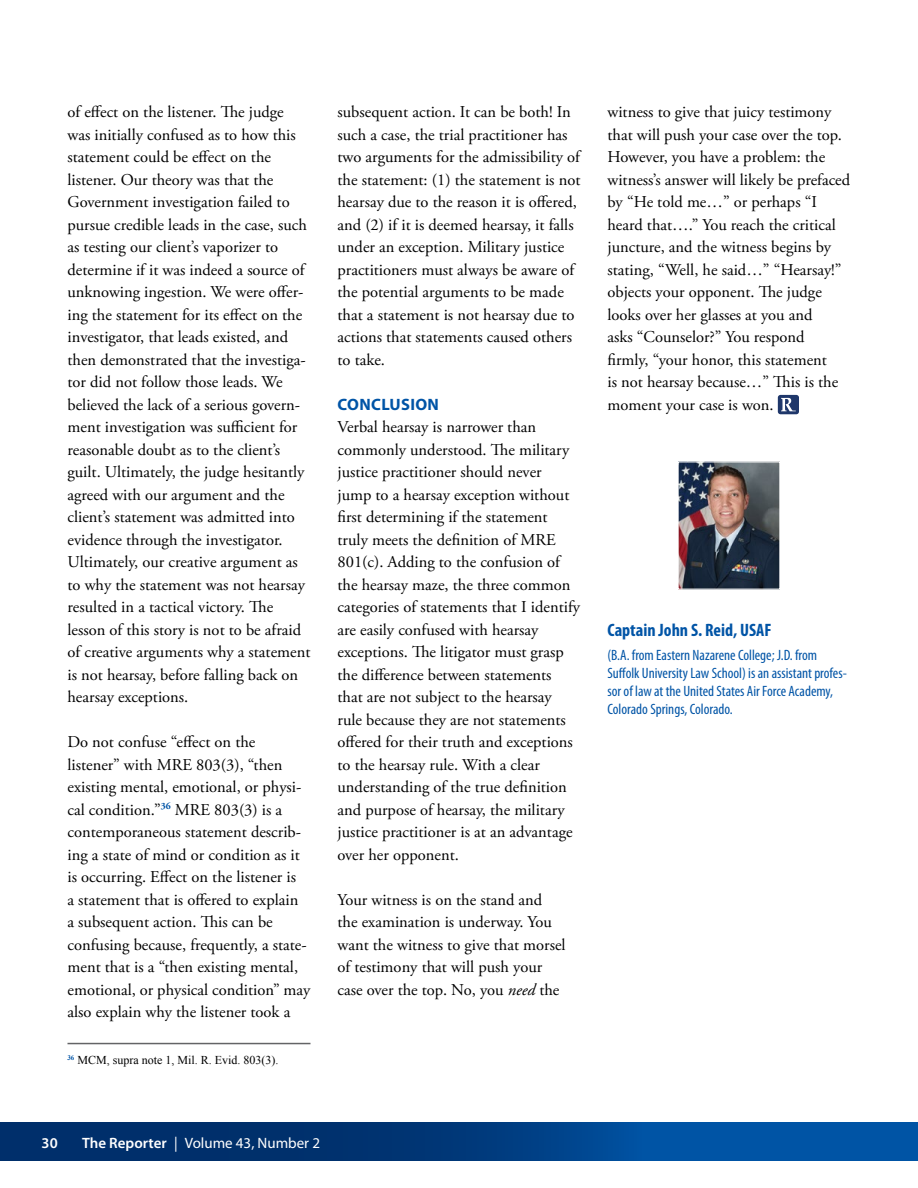
<style>
.page{position:relative;width:918px;height:1188px;background:#fff}
.page>*{position:absolute;margin:0;border:0;box-sizing:border-box;transform-origin:0 0}
.Contrib_Author{font:700 condensed 18px "Myriad Pro";color:#0054a6}
.t1{font:16.5px/22.5px "Adobe Garamond Pro";color:#000}
.t2{font:700 16.5px "Myriad Pro";letter-spacing:.02em;color:#0054a6}
.Contrib_Bio{font:condensed 15px/18px "Myriad Pro";color:#0054a6}
.t3{font:15px "Myriad Pro";color:#fff}
.t4{font:600 15px "Myriad Pro";color:#fff}
.Footnote_Text{font:12px "Times New Roman";color:#000}
.s1{font-style:italic}
.s2{font-weight:600}
</style>
<div class="page">
<svg style="left:0;top:1122px;width:917px;height:39px;background:#003f83"></svg>
<hr style="left:917px;top:1122px;width:1px;height:39px;background:#0054a5">
<hr style="left:68px;top:1043px;width:242px;height:1px;background:#636466">
<svg style="left:778px;top:395px;width:21px;height:19px"></svg>
<svg style="left:781px;top:398px;width:15px;height:13px"></svg>
<img style="left:679px;top:463px;width:100px;height:125px">
<div style="left:677px;top:461px;width:104px;height:129px;border:1px solid #fff"></div>
<p class="t1" style="left:68px;top:101px;width:245px">of effect on the listener. The judge was initially confused as to how this statement could be effect on the listener. Our theory was that the Government investigation failed to pursue credible leads in the case, such as testing our client’s vaporizer to determine if it was indeed a source of unknowing ingestion. We were offer&shy;ing the statement for its effect on the investigator, that leads existed, and then demonstrated that the investiga&shy;tor did not follow those leads. We believed the lack of a serious govern&shy;ment investigation was sufficient for reasonable doubt as to the client’s guilt. Ultimately, the judge hesitantly agreed with our argument and the client’s statement was admitted into evidence through the investigator.<br>Ultimately, our creative argument as to why the statement was not hearsay resulted in a tactical victory. The lesson of this story is not to be afraid of creative arguments why a statement is not hearsay, before falling back on hearsay exceptions.</p>
<p class="t1" style="left:68px;top:731px;width:245px">Do not confuse “effect on the listener” with MRE 803(3), “then existing mental, emotional, or physi&shy;cal condition.”<sup>36</sup> MRE 803(3) is a contemporaneous statement describ&shy;ing a state of mind or condition as it is occurring. Effect on the listener is<br>a statement that is offered to explain<br>a subsequent action. This can be confusing because, frequently, a state&shy;ment that is a “then existing mental, emotional, or physical condition” may also explain why the listener took a</p>
<p class="Footnote_Text" style="left:68px;top:1052px;width:212px"><sup>36</sup> MCM, supra note 1, Mil. R. Evid. 803(3).</p>
<p class="t1" style="left:338px;top:101px;width:245px">subsequent action. It can be both! In such a case, the trial practitioner has two arguments for the admissibility of the statement: (1) the statement is not hearsay due to the reason it is offered, and (2) if it is deemed hearsay, it falls under an exception. Military justice practitioners must always be aware of the potential arguments to be made that a statement is not hearsay due to actions that statements caused others to take.</p>
<p class="t2" style="left:338px;top:393px;width:103px">CONCLUSION</p>
<p class="t1" style="left:338px;top:416px;width:244px">Verbal hearsay is narrower than commonly understood. The military justice practitioner should never<br>jump to a hearsay exception without first determining if the statement truly meets the definition of MRE 801(c). Adding to the confusion of the hearsay maze, the three common categories of statements that I identify are easily confused with hearsay exceptions. The litigator must grasp the difference between statements that are not subject to the hearsay rule because they are not statements offered for their truth and exceptions to the hearsay rule. With a clear understanding of the true definition and purpose of hearsay, the military justice practitioner is at an advantage over her opponent.</p>
<p class="t1" style="left:338px;top:889px;width:230px">Your witness is on the stand and the examination is underway. You want the witness to give that morsel of testimony that will push your case over the top. No, you <span class="s1">need</span> the</p>
<p class="t1" style="left:608px;top:101px;width:244px">witness to give that juicy testimony that will push your case over the top.<br>However, you have a problem: the witness’s answer will likely be prefaced by “He told me…” or perhaps “I heard that….” You reach the critical juncture, and the witness begins by stating, “Well, he said…” “Hearsay!” objects your opponent. The judge looks over her glasses at you and<br>asks “Counselor?” You respond<br>firmly, “your honor, this statement<br>is not hearsay because…” This is the moment your case is won.</p>
<p class="Contrib_Author" style="left:608px;top:618px;width:165px">Captain John S. Reid, USAF</p>
<p class="Contrib_Bio" style="left:608px;top:646px;width:241px">(B.A. from Eastern Nazarene College; J.D. from Suffolk University Law School) is an assistant profes&shy;sor of law at the United States Air Force Academy, Colorado Springs, Colorado.</p>
<p class="t4" style="left:42px;top:1133px;width:18px">30</p>
<p class="t3" style="left:82px;top:1133px;width:239px"><span class="s2">The Reporter</span> | Volume 43, Number 2</p>
</div>
